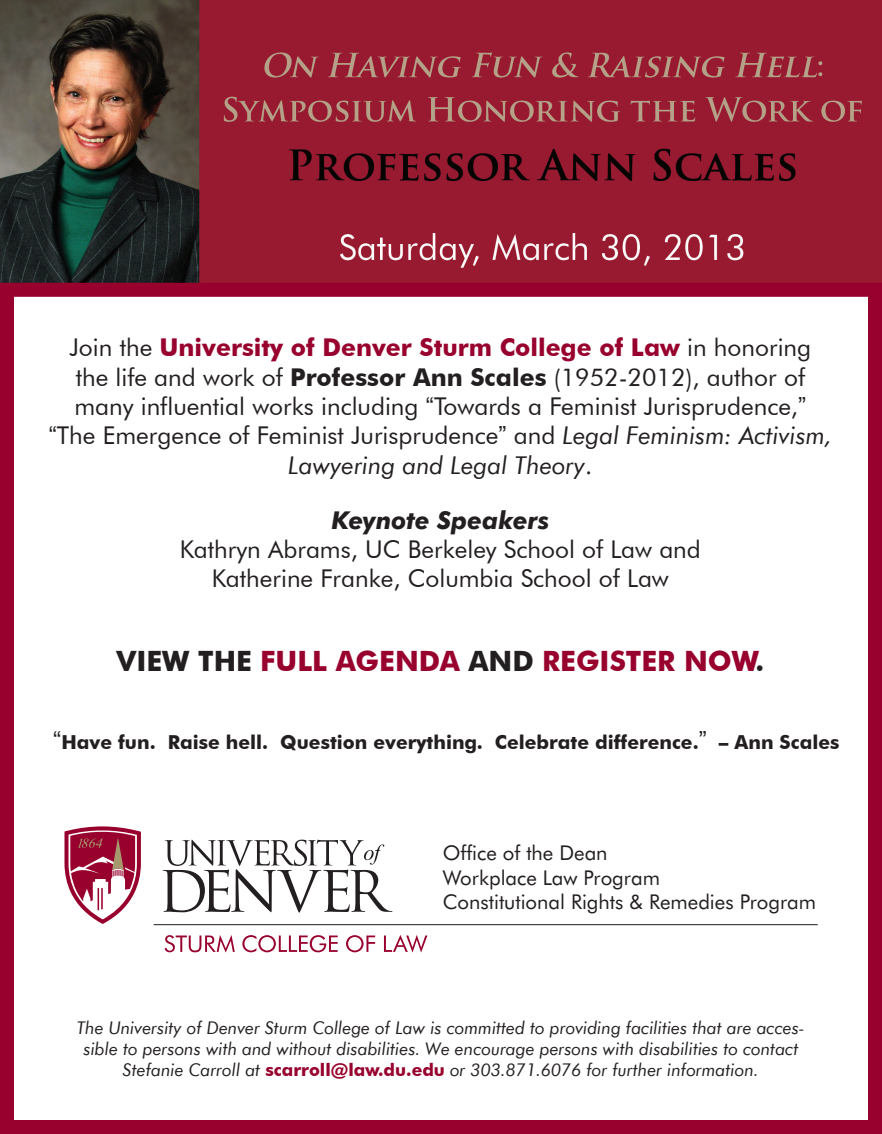
<style>
.page{position:relative;width:882px;height:1134px;background:#fff}
.page>*{position:absolute;margin:0;border:0;box-sizing:border-box;transform-origin:0 0}
.t1{font:700 28px "Futura BT";color:#98012d}
.t2{font:24.5px/29.4px "Futura BT";color:#231f20;text-align:center}
.t3{font:italic 700 24.5px "Futura BT";color:#231f20}
.t4{font:20.3px/24.5px "Futura BT";color:#231f20}
.t5{font:700 19.25px "Futura BT";color:#231f20}
.t6{font:italic 17.5px/21px "Futura BT";color:#231f20;text-align:center}
.s1{font-weight:700;color:#98012d}
.s2{font-weight:700}
.s3{font-family:"Arial"}
.s4{font-style:italic}
.s5{color:#231f20}
.s6{font-family:"Arial";font-weight:400;font-size:24.5px}
.s7{font-weight:700;font-style:normal;color:#98012d}
</style>
<div class="page">
<img style="left:0;top:0;width:882px;height:283px">
<hr style="left:154px;top:924px;width:664px;height:1px;background:#231f20">
<svg style="left:165px;top:935px;width:70px;height:18px"></svg>
<svg style="left:242px;top:935px;width:96px;height:17px"></svg>
<svg style="left:346px;top:935px;width:29px;height:17px"></svg>
<svg style="left:384px;top:935px;width:43px;height:18px"></svg>
<svg style="left:163px;top:840px;width:229px;height:73px"></svg>
<svg style="left:64px;top:826px;width:77px;height:98px"></svg>
<div style="left:0;top:283px;width:882px;height:851px;border:14px solid #98012d"></div>
<p class="t2" style="left:49px;top:333px;width:785px">Join the <span class="s1">University of Denver Sturm College of Law</span> in honoring<br>the life and work of <span class="s2">Professor Ann Scales</span> (1952-2012), author of many influential works including <span class="s3">“</span>Towards a Feminist Jurisprudence,<span class="s3">” “</span>The Emergence of Feminist Jurisprudence<span class="s3">”</span> and <span class="s4">Legal Feminism: Activism, Lawyering and Legal Theory</span>.</p>
<p class="t3" style="left:331px;top:505px;width:220px">Keynote Speakers</p>
<p class="t2" style="left:180px;top:534px;width:523px">Kathryn Abrams, UC Berkeley School of Law and<br>Katherine Franke, Columbia School of Law</p>
<p class="t1" style="left:116px;top:644px;width:649px"><span class="s5">VIEW THE</span> FULL AGENDA <span class="s5">AND</span> REGISTER NOW<span class="s5">.</span></p>
<p class="t5" style="left:53px;top:730px;width:788px"><span class="s6">“</span>Have fun. Raise hell. Question everything. Celebrate difference.<span class="s6">”</span> – Ann Scales</p>
<p class="t4" style="left:443px;top:841px;width:375px">Office of the Dean<br>Workplace Law Program<br>Constitutional Rights &amp; Remedies Program</p>
<p class="t6" style="left:77px;top:1017px;width:729px">The University of Denver Sturm College of Law is committed to providing facilities that are acces&shy;sible to persons with and without disabilities. We encourage persons with disabilities to contact<br>Stefanie Carroll at <span class="s7">scarroll@law.du.edu</span> or 303.871.6076 for further information.</p>
</div>
